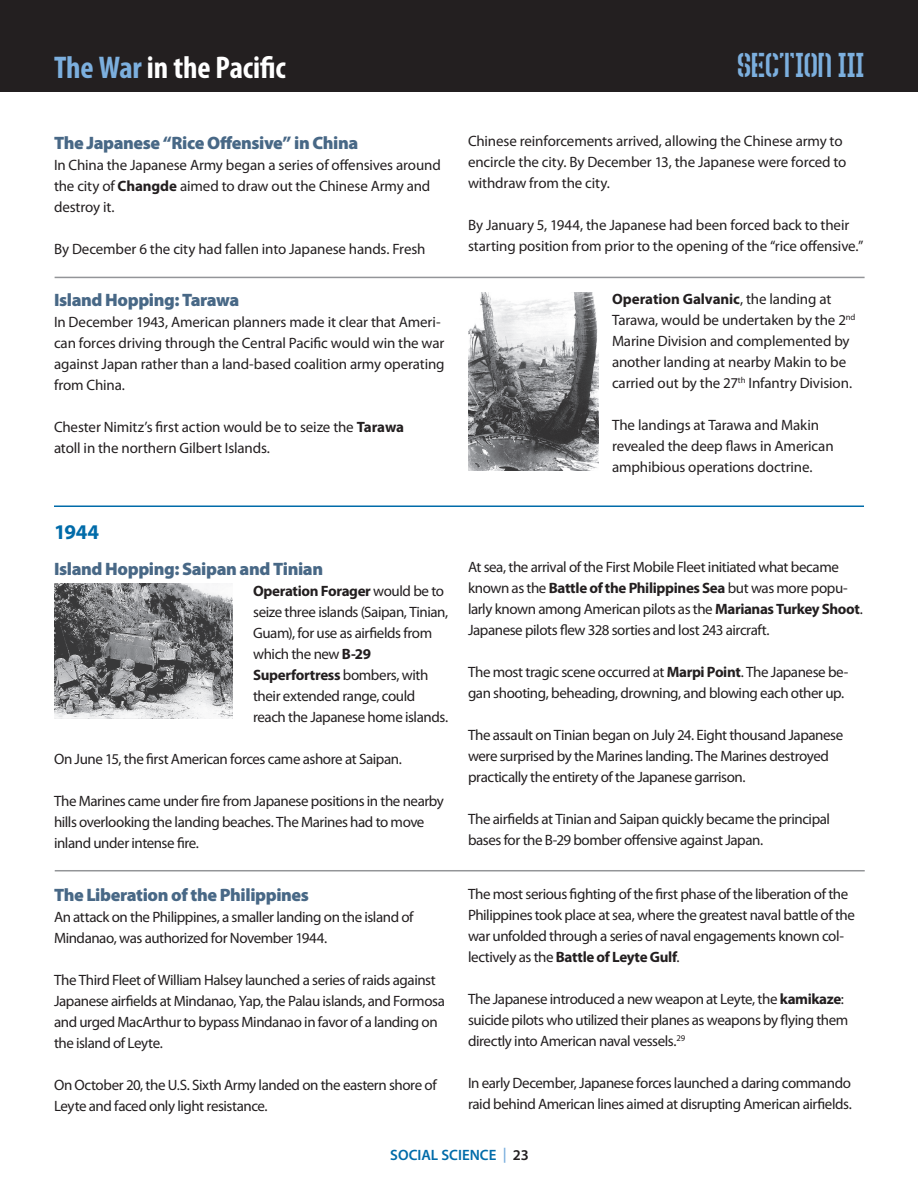
<style>
.page{position:relative;width:918px;height:1188px;background:#fff}
.page>*{position:absolute;margin:0;border:0;box-sizing:border-box;transform-origin:0 0}
.t1{font:34.5px "Top Secret";letter-spacing:.005em;color:#7cafde}
.t2{font:700 condensed 31.5px "Myriad Pro";letter-spacing:-.005em;color:#fff}
.t3{font:700 21px "Myriad Pro";color:#006ba9}
.t4{font:900 18px "Myriad Pro";letter-spacing:-.025em;color:#486886}
.t5{font:15px/21px "Myriad Pro";letter-spacing:-.025em;color:#231f20}
.t6{font:600 15px "Myriad Pro";color:#006ba9}
.s1{color:#7cafde}
.s2{font-weight:700}
.s3{color:#231f20}
</style>
<div class="page">
<div style="left:0;top:0;width:918px;height:92px;background:#231f20"></div>
<hr style="left:55px;top:277px;width:810px;height:1px;background:#939598">
<img style="left:468px;top:292px;width:130px;height:179px">
<hr style="left:54px;top:506px;width:810px;height:1px;background:#006ba9">
<img style="left:54px;top:584px;width:179px;height:134px">
<hr style="left:55px;top:870px;width:810px;height:1px;background:#939598">
<h2 class="t2" style="left:54px;top:47px;width:233px"><span class="s1">The War</span> in the Pacific</h2>
<h1 class="t1" style="left:738px;top:46px;width:128px">SECTION III</h1>
<p class="t4" style="left:54px;top:130px;width:306px">The Japanese “Rice Offensive” in China</p>
<p class="t5" style="left:54px;top:154px;width:388px">In China the Japanese Army began a series of offensives around the city of <span class="s2">Changde</span> aimed to draw out the Chinese Army and destroy it.</p>
<p class="t5" style="left:54px;top:238px;width:373px">By December 6 the city had fallen into Japanese hands. Fresh</p>
<p class="t4" style="left:54px;top:288px;width:187px">Island Hopping: Tarawa</p>
<p class="t5" style="left:54px;top:311px;width:392px">In December 1943, American planners made it clear that Ameri&shy;can forces driving through the Central Pacific would win the war against Japan rather than a land-based coalition army operating from China.</p>
<p class="t5" style="left:54px;top:416px;width:352px">Chester Nimitz’s first action would be to seize the <span class="s2">Tarawa </span>atoll in the northern Gilbert Islands.</p>
<p class="t5" style="left:468px;top:130px;width:380px">Chinese reinforcements arrived, allowing the Chinese army to encircle the city. By December 13, the Japanese were forced to withdraw from the city.</p>
<p class="t5" style="left:468px;top:214px;width:397px">By January 5, 1944, the Japanese had been forced back to their starting position from prior to the opening of the “rice offensive.”</p>
<p class="t5" style="left:612px;top:288px;width:245px"><span class="s2">Operation Galvanic</span>, the landing at Tarawa, would be undertaken by the 2<sup>nd </sup>Marine Division and complemented by another landing at nearby Makin to be carried out by the 27<sup>th</sup> Infantry Division.</p>
<p class="t5" style="left:612px;top:414px;width:223px">The landings at Tarawa and Makin revealed the deep flaws in American amphibious operations doctrine.</p>
<h3 class="t3" style="left:54px;top:518px;width:47px">1944</h3>
<p class="t4" style="left:54px;top:556px;width:271px">Island Hopping: Saipan and Tinian</p>
<p class="t5" style="left:253px;top:580px;width:197px"><span class="s2">Operation Forager</span> would be to seize three islands (Saipan, Tinian,<br>Guam), for use as airfields from which the new <span class="s2">B-29<br>Superfortress</span> bombers, with their extended range, could reach the Japanese home islands.</p>
<p class="t5" style="left:54px;top:748px;width:349px">On June 15, the first American forces came ashore at Saipan.</p>
<p class="t5" style="left:54px;top:790px;width:391px">The Marines came under fire from Japanese positions in the nearby hills overlooking the landing beaches. The Marines had to move inland under intense fire.</p>
<p class="t4" style="left:54px;top:883px;width:257px">The Liberation of the Philippines</p>
<p class="t5" style="left:54px;top:906px;width:361px">An attack on the Philippines, a smaller landing on the island of<br>Mindanao, was authorized for November 1944.</p>
<p class="t5" style="left:54px;top:969px;width:392px">The Third Fleet of William Halsey launched a series of raids against Japanese airfields at Mindanao, Yap, the Palau islands, and Formosa and urged MacArthur to bypass Mindanao in favor of a landing on the island of Leyte.</p>
<p class="t5" style="left:54px;top:1074px;width:384px">On October 20, the U.S. Sixth Army landed on the eastern shore of<br>Leyte and faced only light resistance.</p>
<p class="t5" style="left:468px;top:556px;width:396px">At sea, the arrival of the First Mobile Fleet initiated what became known as the <span class="s2">Battle of the Philippines Sea</span> but was more popu&shy;larly known among American pilots as the <span class="s2">Marianas Turkey Shoot</span>.<br>Japanese pilots flew 328 sorties and lost 243 aircraft.</p>
<p class="t5" style="left:468px;top:661px;width:382px">The most tragic scene occurred at <span class="s2">Marpi Point</span>. The Japanese be&shy;gan shooting, beheading, drowning, and blowing each other up.</p>
<p class="t5" style="left:468px;top:724px;width:377px">The assault on Tinian began on July 24. Eight thousand Japanese were surprised by the Marines landing. The Marines destroyed practically the entirety of the Japanese garrison.</p>
<p class="t5" style="left:468px;top:808px;width:364px">The airfields at Tinian and Saipan quickly became the principal bases for the B-29 bomber offensive against Japan.</p>
<p class="t5" style="left:468px;top:883px;width:389px">The most serious fighting of the first phase of the liberation of the Philippines took place at sea, where the greatest naval battle of the war unfolded through a series of naval engagements known col&shy;lectively as the <span class="s2">Battle of Leyte Gulf</span>.</p>
<p class="t5" style="left:468px;top:988px;width:382px">The Japanese introduced a new weapon at Leyte, the <span class="s2">kamikaze</span>: suicide pilots who utilized their planes as weapons by flying them directly into American naval vessels.<sup>29</sup></p>
<p class="t5" style="left:468px;top:1072px;width:385px">In early December, Japanese forces launched a daring commando raid behind American lines aimed at disrupting American airfields.</p>
<p class="t6" style="left:390px;top:1146px;width:140px">SOCIAL SCIENCE <span class="s1">|</span> <span class="s3">23</span></p>
</div>
